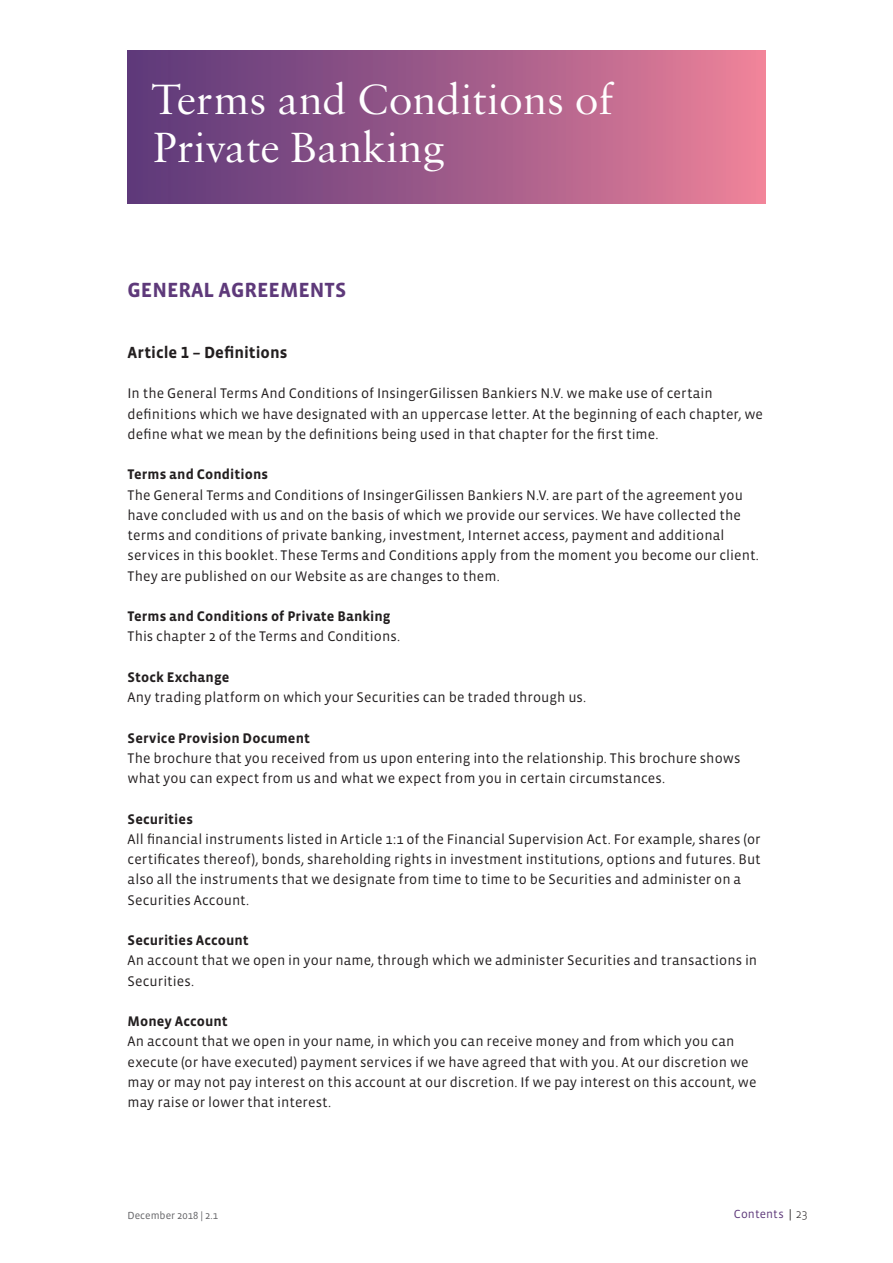
<style>
.page{position:relative;width:893px;height:1263px;background:#fff}
.page>*{position:absolute;margin:0;border:0;box-sizing:border-box;transform-origin:0 0}
.t1{font:45px/48px "Sabon MT Std";color:#fff}
.t2{font:700 21px "Vista Sans";color:#5e397a}
.t3{font:700 16.5px "Vista Sans";color:#231f20}
.t4{font:14.25px/20.2px "Vista Sans";letter-spacing:.005em;color:#231f20}
.t5{font:700 14.25px "Vista Sans";letter-spacing:.005em;color:#231f20}
.t6{font:12px "Vista Sans";letter-spacing:.015em;color:#5e397a}
.t7{font:10.5px "Vista Sans";color:#636366}
.s1{font-family:"Vista Sans Alt"}
.s2{color:#231f20}
.s3{font-weight:300;color:#231f20}
</style>
<div class="page">
<div style="left:128px;top:51px;width:637px;height:153px;background:linear-gradient(to right,#57377a,#ea8199)"></div>
<h1 class="t1" style="left:150px;top:75px;width:464px">Terms and Conditions of<br>Private Banking</h1>
<h2 class="t2" style="left:128px;top:279px;width:220px">GENERAL AGREEMENTS</h2>
<p class="t3" style="left:128px;top:344px;width:161px">Article <span class="s1">1</span> – Definitions</p>
<p class="t4" style="left:128px;top:384px;width:637px">In the General Terms And Conditions of InsingerGilissen Bankiers N.V. we make use of certain definitions which we have designated with an uppercase letter. At the beginning of each chapter, we define what we mean by the definitions being used in that chapter for the first time.</p>
<p class="t5" style="left:128px;top:467px;width:142px">Terms and Conditions</p>
<p class="t4" style="left:128px;top:485px;width:633px">The General Terms and Conditions of InsingerGilissen Bankiers N.V. are part of the agreement you have concluded with us and on the basis of which we provide our services. We have collected the terms and conditions of private banking, investment, Internet access, payment and additional services in this booklet. These Terms and Conditions apply from the moment you become our client.<br>They are published on our Website as are changes to them.</p>
<p class="t5" style="left:128px;top:609px;width:264px">Terms and Conditions of Private Banking</p>
<p class="t4" style="left:128px;top:627px;width:274px">This chapter 2 of the Terms and Conditions.</p>
<p class="t5" style="left:128px;top:670px;width:103px">Stock Exchange</p>
<p class="t4" style="left:128px;top:687px;width:460px">Any trading platform on which your Securities can be traded through us.</p>
<p class="t5" style="left:128px;top:730px;width:184px">Service Provision Document</p>
<p class="t4" style="left:128px;top:748px;width:614px">The brochure that you received from us upon entering into the relationship. This brochure shows what you can expect from us and what we expect from you in certain circumstances.</p>
<p class="t5" style="left:128px;top:811px;width:67px">Securities</p>
<p class="t4" style="left:128px;top:829px;width:635px">All financial instruments listed in Article 1:1 of the Financial Supervision Act. For example, shares (or certificates thereof), bonds, shareholding rights in investment institutions, options and futures. But also all the instruments that we designate from time to time to be Securities and administer on a Securities Account.</p>
<p class="t5" style="left:128px;top:933px;width:123px">Securities Account</p>
<p class="t4" style="left:128px;top:951px;width:631px">An account that we open in your name, through which we administer Securities and transactions in<br>Securities.</p>
<p class="t5" style="left:128px;top:1014px;width:102px">Money Account</p>
<p class="t4" style="left:128px;top:1032px;width:630px">An account that we open in your name, in which you can receive money and from which you can execute (or have executed) payment services if we have agreed that with you. At our discretion we may or may not pay interest on this account at our discretion. If we pay interest on this account, we may raise or lower that interest.</p>
<p class="t7" style="left:128px;top:1209px;width:92px">December 2018 | 2.1</p>
<p class="t6" style="left:734px;top:1208px;width:75px">Contents <span class="s2">|</span> <span class="s3">23</span></p>
</div>
